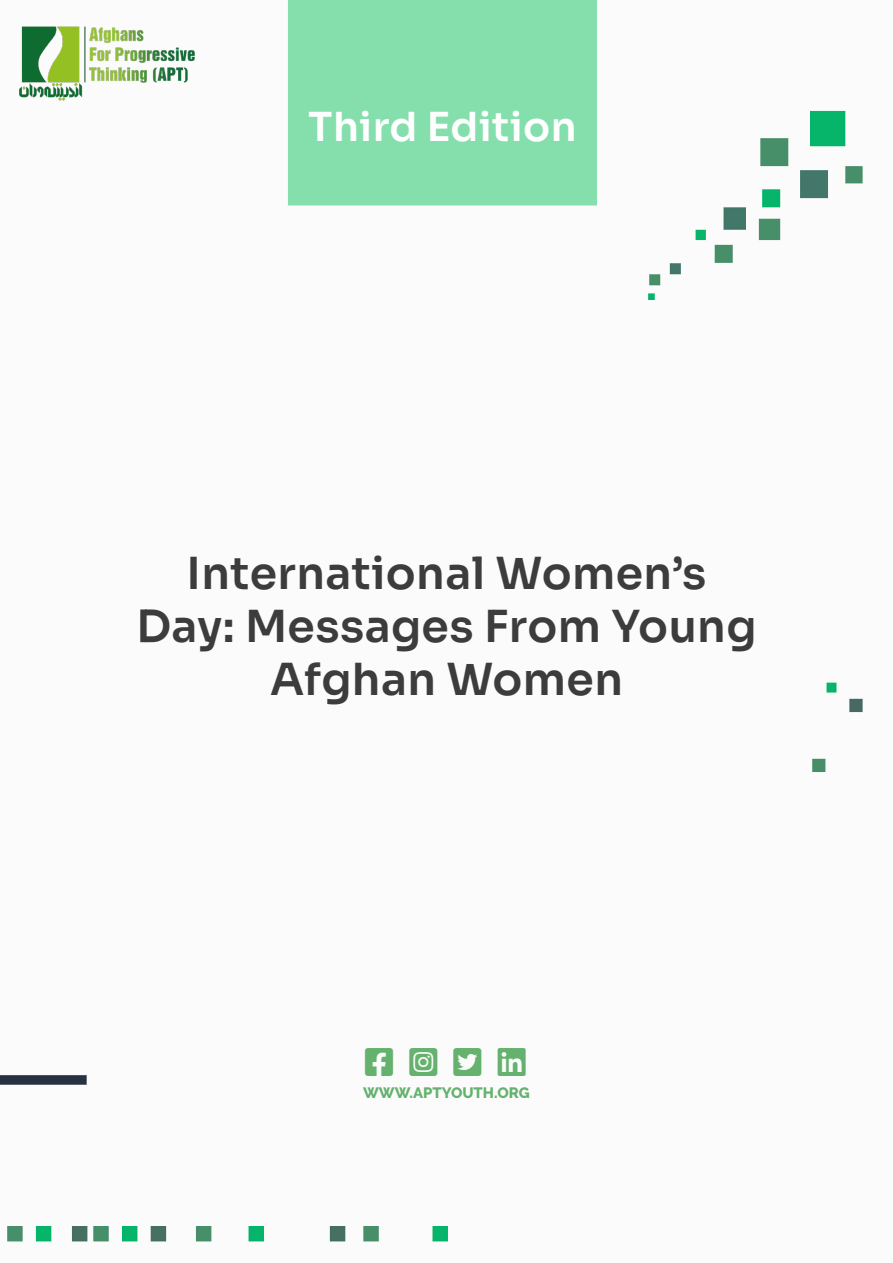
<style>
.page{position:relative;width:893px;height:1263px;background:#fff}
.page>*{position:absolute;margin:0;border:0;box-sizing:border-box;transform-origin:0 0}
.Title{font:600 44.25px/52.9px "Sora";letter-spacing:.01em;color:#3c3c3d;text-align:center}
.Title-2{font:600 40.05px "Sora";letter-spacing:.01em;color:#fff}
.Title-3{font:31.95px "Font Awesome 6 Brands";color:#64b26d}
._10_pt_Basic_Paragra{font:800 15px "Raleway";color:#64b26d}
</style>
<div class="page">
<img style="left:0;top:0;width:863px;height:1242px">
<img style="left:18px;top:25px;width:178px;height:78px">
<svg style="left:365px;top:1048px;width:28px;height:28px"></svg>
<svg style="left:409px;top:1048px;width:28px;height:28px"></svg>
<svg style="left:454px;top:1048px;width:28px;height:28px"></svg>
<svg style="left:498px;top:1048px;width:28px;height:28px"></svg>
<p class="Title-2" style="left:308px;top:94px;width:270px">Third Edition</p>
<p class="Title" style="left:136px;top:542px;width:621px">International Women’s<br>Day: Messages From Young<br>Afghan Women</p>
<p class="Title-3" style="left:365px;top:1046px;width:29px">□□▲❑◆</p>
<p class="Title-3" style="left:409px;top:1046px;width:29px">■▲▼▲❑◆</p>
<p class="Title-3" style="left:454px;top:1046px;width:29px">▼▼▼▲❑◆</p>
<p class="Title-3" style="left:498px;top:1046px;width:29px">●■■</p>
<p class="_10_pt_Basic_Paragra" style="left:363px;top:1084px;width:168px">WWW.APTYOUTH.ORG</p>
</div>
